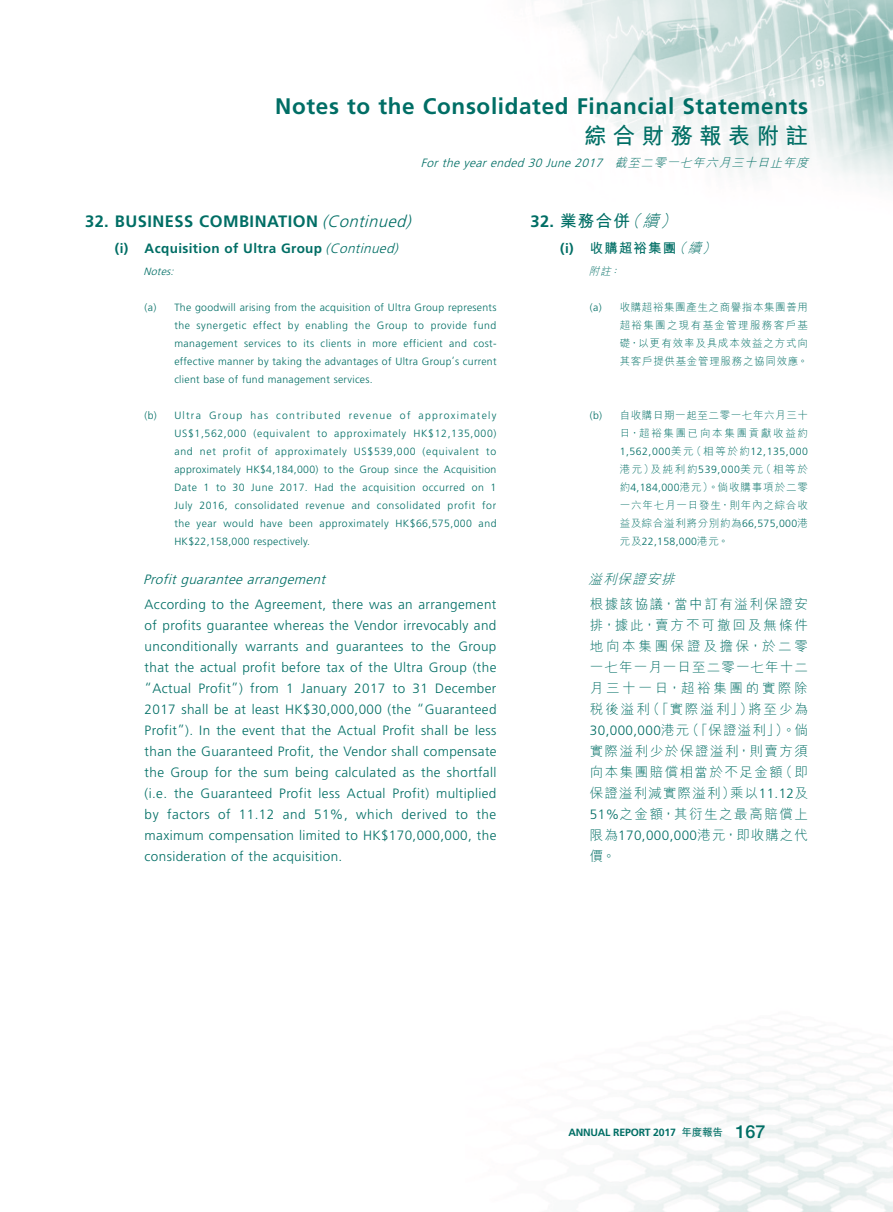
<style>
.page{position:relative;width:893px;height:1212px;background:#fff}
.page>*{position:absolute;margin:0;border:0;box-sizing:border-box;transform-origin:0 0}
.t1{font:700 22.5px "Frutiger LT Std";letter-spacing:.03em;color:#006e65}
.t2{font:700 22.5px "M Hei HK";letter-spacing:.28em;color:#006e65}
.Heading_1{font:700 16.5px "Frutiger LT Std";letter-spacing:.03em;color:#006e65}
.C_Heading_1{font:700 16.5px "M Hei HK";color:#006e65}
.Body_Text{font:300 13.5px/21px "Frutiger LT Std";letter-spacing:.03em;color:#006e65;text-align:justify}
.Body_Text-2{font:300 13.5px/21px "M Hei HK";letter-spacing:.11em;color:#006e65;text-align:justify}
.Heading_2{font:700 13.5px "Frutiger LT Std";letter-spacing:.03em;color:#006e65}
.Heading_3{font:italic 300 13.5px "Frutiger LT Std";color:#006e65}
.C_Heading_2{font:700 13.5px "M Hei HK";letter-spacing:.08em;color:#006e65}
.Heading_3-2{font:italic 300 13.5px "M Hei HK";color:#006e65}
.t3{font:italic 300 12px "Frutiger LT Std";color:#006e65}
.Notes{font:300 10.5px/18px "Frutiger LT Std";letter-spacing:.03em;color:#006e65;text-align:justify}
.Notes-2{font:300 10.5px/18px "M Hei HK";letter-spacing:.08em;color:#006e65;text-align:justify}
.t4{font:700 10.5px "Frutiger LT Std";letter-spacing:-.02em;color:#006e65}
.Notes-3{font:italic 300 10.5px "Frutiger LT Std";color:#006e65}
.Notes-4{font:italic 300 10.5px "M Hei HK";color:#006e65}
.s1{font-family:"M Hei HK"}
.s2{font-weight:300;font-style:italic}
.s3{font-family:"Frutiger LT Std"}
.s4{font-family:"Helvetica Neue LT Std";font-weight:500;font-size:18px}
</style>
<div class="page">
<img style="left:560px;top:0;width:333px;height:186px">
<img style="left:599px;top:1049px;width:294px;height:163px">
<h1 class="t1" style="left:275px;top:93px;width:534px">Notes to the Consolidated Financial Statements</h1>
<h1 class="t2" style="left:584px;top:119px;width:225px">綜合財務報表附註</h1>
<p class="t3" style="left:421px;top:156px;width:392px">For the year ended 30 June 2017 <span class="s1">截至二零一七年六月三十日止年度</span></p>
<p class="Heading_1" style="left:85px;top:212px;width:332px">32. BUSINESS COMBINATION <span class="s2">(Continued)</span></p>
<p class="Heading_2" style="left:115px;top:240px;width:289px">(i) Acquisition of Ultra Group <span class="s2">(Continued)</span></p>
<p class="Notes-3" style="left:143px;top:265px;width:35px">Notes:</p>
<p class="Notes" style="left:174px;top:298px;width:324px;text-indent:-30px">(a) The goodwill arising from the acquisition of Ultra Group represents the synergetic effect by enabling the Group to provide fund management services to its clients in more efficient and cost&shy;effective manner by taking the advantages of Ultra Group’s current client base of fund management services.</p>
<p class="Notes" style="left:174px;top:406px;width:324px;text-indent:-30px">(b) Ultra Group has contributed revenue of approximately US$1,562,000 (equivalent to approximately HK$12,135,000) and net profit of approximately US$539,000 (equivalent to approximately HK$4,184,000) to the Group since the Acquisition Date 1 to 30 June 2017. Had the acquisition occurred on 1<br>July 2016, consolidated revenue and consolidated profit for the year would have been approximately HK$66,575,000 and HK$22,158,000 respectively.</p>
<p class="Heading_3" style="left:143px;top:572px;width:187px">Profit guarantee arrangement</p>
<p class="Body_Text" style="left:145px;top:594px;width:354px">According to the Agreement, there was an arrangement of profits guarantee whereas the Vendor irrevocably and unconditionally warrants and guarantees to the Group that the actual profit before tax of the Ultra Group (the “Actual Profit”) from 1 January 2017 to 31 December 2017 shall be at least HK$30,000,000 (the “Guaranteed Profit”). In the event that the Actual Profit shall be less than the Guaranteed Profit, the Vendor shall compensate the Group for the sum being calculated as the shortfall (i.e. the Guaranteed Profit less Actual Profit) multiplied by factors of 11.12 and 51%, which derived to the maximum compensation limited to HK$170,000,000, the consideration of the acquisition.</p>
<p class="C_Heading_1" style="left:530px;top:209px;width:152px"><span class="s3">32.</span> 業務合併<span class="s2">（續）</span></p>
<p class="C_Heading_2" style="left:560px;top:238px;width:161px"><span class="s3">(i)</span> 收購超裕集團<span class="s2">（續）</span></p>
<p class="Notes-4" style="left:589px;top:266px;width:36px">附註：</p>
<p class="Notes-2" style="left:620px;top:298px;width:190px;text-indent:-30px"><span class="s3">(a)</span> 收購超裕集團產生之商譽指本集團善用超裕集團之現有基金管理服務客戶基礎，以更有效率及具成本效益之方式向其客戶提供基金管理服務之協同效應。</p>
<p class="Notes-2" style="left:620px;top:406px;width:190px;text-indent:-30px"><span class="s3">(b)</span> 自收購日期一起至二零一七年六月三十日，超裕集團已向本集團貢獻收益約<span class="s3">1,562,000</span>美元（相等於約<span class="s3">12,135,000</span>港元）及純利約<span class="s3">539,000</span>美元（相等於約<span class="s3">4,184,000</span>港元）。倘收購事項於二零一六年七月一日發生，則年內之綜合收益及綜合溢利將分別約為<span class="s3">66,575,000</span>港元及<span class="s3">22,158,000</span>港元。</p>
<p class="Heading_3-2" style="left:588px;top:572px;width:91px">溢利保證安排</p>
<p class="Body_Text-2" style="left:590px;top:593px;width:220px">根據該協議，當中訂有溢利保證安排，據此，賣方不可撤回及無條件地向本集團保證及擔保，於二零一七年一月一日至二零一七年十二月三十一日，超裕集團的實際除稅後溢利（「實際溢利」）將至少為<span class="s3">30,000,000</span>港元（「保證溢利」）。倘實際溢利少於保證溢利，則賣方須向本集團賠償相當於不足金額（即保證溢利減實際溢利）乘以<span class="s3">11.12</span>及<span class="s3">51%</span>之金額，其衍生之最高賠償上限為<span class="s3">170,000,000</span>港元，即收購之代價。</p>
<p class="t4" style="left:569px;top:1126px;width:198px">ANNUAL REPORT 2017 <span class="s1">年度報告</span> <span class="s4">167</span></p>
</div>
